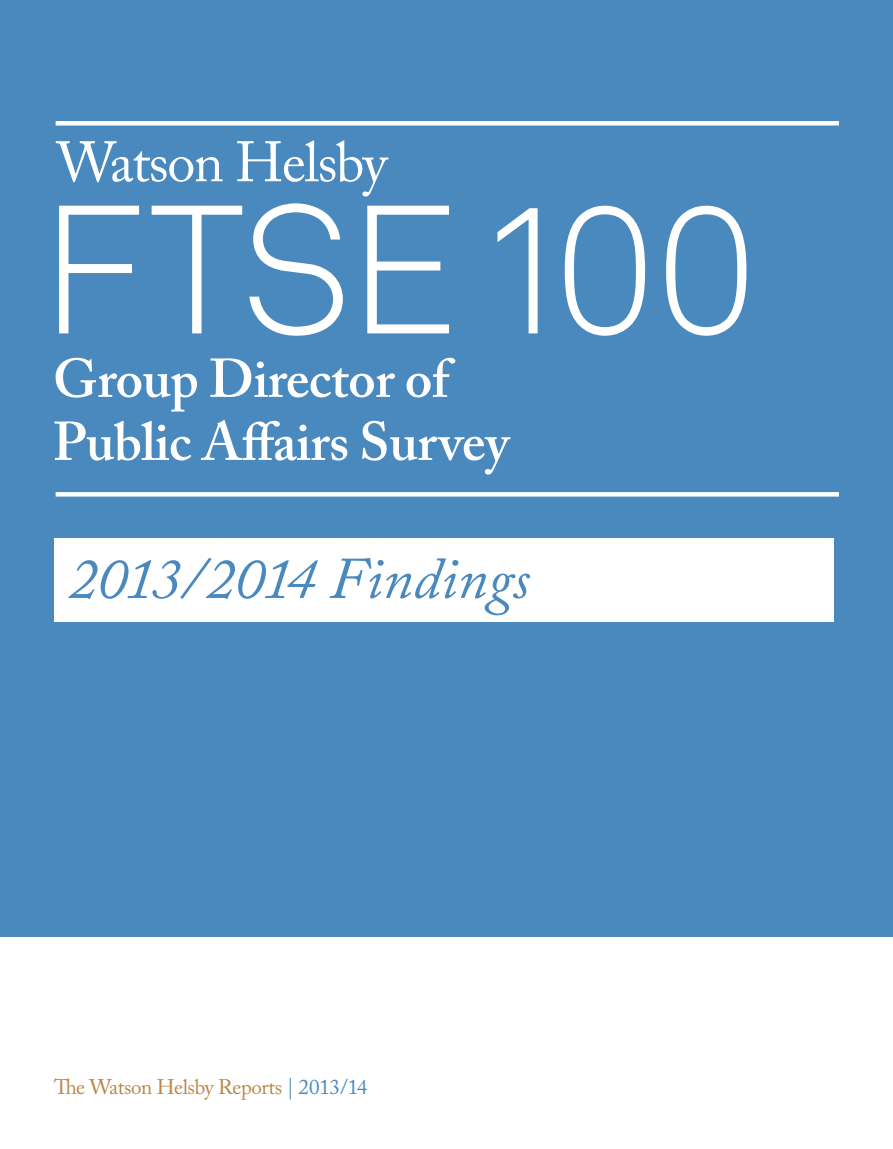
<style>
.page{position:relative;width:893px;height:1149px;background:#fff}
.page>*{position:absolute;margin:0;border:0;box-sizing:border-box;transform-origin:0 0}
.t1{font:300 180px "Akkurat";letter-spacing:-.025em;color:#fff}
.t2{font:italic 58.5px "Adobe Caslon Pro";letter-spacing:-.01em;color:#4a89be}
.t3{font:56.4px "Adobe Caslon Pro";letter-spacing:-.025em;color:#fff}
.t4{font:600 54px/63px "Adobe Caslon Pro";letter-spacing:-.01em;color:#fff}
.t5{font:21px "Adobe Caslon Pro";letter-spacing:-.02em;color:#b98747}
.s1{color:#4a89be}
</style>
<div class="page">
<div style="left:0;top:0;width:893px;height:935px;background:#4a89be"></div>
<hr style="left:56px;top:121px;width:783px;height:4px;background:#fff">
<svg style="left:56px;top:492px;width:783px;height:4px;background:#fbfcfd"></svg>
<div style="left:54px;top:538px;width:780px;height:83px;background:#fff"></div>
<p class="t3" style="left:57px;top:129px;width:332px">Watson Helsby</p>
<h1 class="t1" style="left:40px;top:157px;width:719px">FTSE 100</h1>
<p class="t4" style="left:53px;top:346px;width:458px">Group Director of<br>Public Affairs Survey</p>
<p class="t2" style="left:69px;top:543px;width:462px">2013/2014 Findings</p>
<p class="t5" style="left:54px;top:1074px;width:315px">The Watson Helsby Reports <span class="s1">| 2013/14</span></p>
</div>
